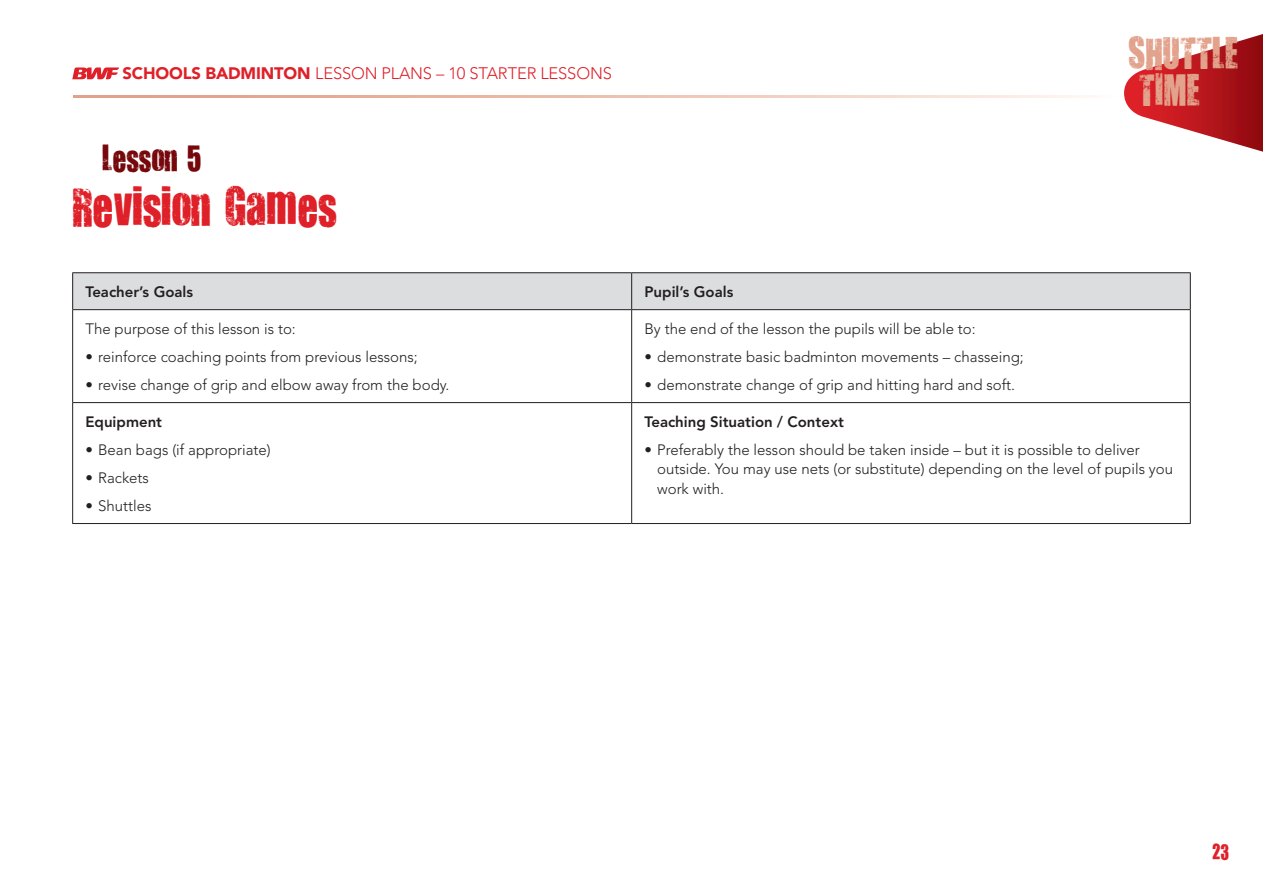
<style>
.page{position:relative;width:1263px;height:893px;background:#fff}
.page>*{position:absolute;margin:0;border:0;box-sizing:border-box;transform-origin:0 0}
.t1{font:45px "You Are Loved";color:#df2028}
.t2{font:36.75px/37.7px "You Are Loved";color:#e2a28b}
.t3{font:30px "You Are Loved";color:#76080c}
.t4{font:18px "You Are Loved";color:#df2028}
.t5{font:300 16.5px "Avenir";letter-spacing:-.01em;color:#df2028}
.t6{font:300 15px/19.5px "Avenir";color:#231f20}
.t7{font:800 15px "Avenir";color:#231f20}
.s1{font-weight:900}
</style>
<div class="page">
<svg style="left:73px;top:96px;width:1015px;height:2px;background:#ecc2b1"></svg>
<svg style="left:72px;top:67px;width:47px;height:12px"></svg>
<svg style="left:1124px;top:69px;width:139px;height:83px"></svg>
<div style="left:73px;top:273px;width:1117px;height:36px;background:#dcdddf"></div>
<hr style="left:1190px;top:273px;width:1px;height:36px;background:#231f20">
<hr style="left:72px;top:309px;width:560px;height:1px;background:#231f20">
<hr style="left:1190px;top:310px;width:1px;height:92px;background:#231f20">
<hr style="left:72px;top:402px;width:560px;height:1px;background:#231f20">
<hr style="left:72px;top:523px;width:560px;height:1px;background:#231f20">
<hr style="left:632px;top:272px;width:559px;height:1px;background:#231f20">
<hr style="left:631px;top:273px;width:1px;height:36px;background:#231f20">
<hr style="left:632px;top:309px;width:559px;height:1px;background:#231f20">
<hr style="left:631px;top:310px;width:1px;height:92px;background:#231f20">
<hr style="left:632px;top:402px;width:559px;height:1px;background:#231f20">
<hr style="left:631px;top:403px;width:1px;height:120px;background:#231f20">
<hr style="left:1190px;top:403px;width:1px;height:120px;background:#231f20">
<hr style="left:632px;top:523px;width:559px;height:1px;background:#231f20">
<hr style="left:72px;top:272px;width:560px;height:1px;background:#231f20">
<hr style="left:72px;top:273px;width:1px;height:36px;background:#231f20">
<hr style="left:72px;top:310px;width:1px;height:92px;background:#231f20">
<hr style="left:72px;top:403px;width:1px;height:120px;background:#231f20">
<p class="t5" style="left:123px;top:64px;width:491px"><span class="s1">SCHOOLS BADMINTON</span> LESSON PLANS – 10 STARTER LESSONS</p>
<h3 class="t3" style="left:102px;top:138px;width:101px">Lesson 5</h3>
<h1 class="t1" style="left:72px;top:175px;width:266px">Revision Games</h1>
<p class="t7" style="left:85px;top:283px;width:109px">Teacher’s Goals</p>
<p class="t7" style="left:644px;top:283px;width:90px">Pupil’s Goals</p>
<p class="t6" style="left:85px;top:319px;width:212px">The purpose of this lesson is to:</p>
<p class="t6" style="left:85px;top:347px;width:334px">• reinforce coaching points from previous lessons;</p>
<p class="t6" style="left:85px;top:375px;width:365px">• revise change of grip and elbow away from the body.</p>
<p class="t6" style="left:644px;top:319px;width:333px">By the end of the lesson the pupils will be able to:</p>
<p class="t6" style="left:644px;top:347px;width:381px">• demonstrate basic badminton movements – chasseing;</p>
<p class="t6" style="left:644px;top:375px;width:372px">• demonstrate change of grip and hitting hard and soft.</p>
<h2 class="t2" style="left:1129px;top:33px;width:111px">ShuttlE<br>Time</h2>
<p class="t7" style="left:85px;top:413px;width:78px">Equipment</p>
<p class="t6" style="left:85px;top:440px;width:187px">• Bean bags (if appropriate)</p>
<p class="t6" style="left:85px;top:468px;width:65px">• Rackets</p>
<p class="t6" style="left:85px;top:496px;width:68px">• Shuttles</p>
<p class="t7" style="left:644px;top:413px;width:201px">Teaching Situation / Context</p>
<p class="t6" style="left:657px;top:440px;width:517px;text-indent:-13px">• Preferably the lesson should be taken inside – but it is possible to deliver outside. You may use nets (or substitute) depending on the level of pupils you work with.</p>
<p class="t4" style="left:1212px;top:840px;width:18px">23</p>
</div>
